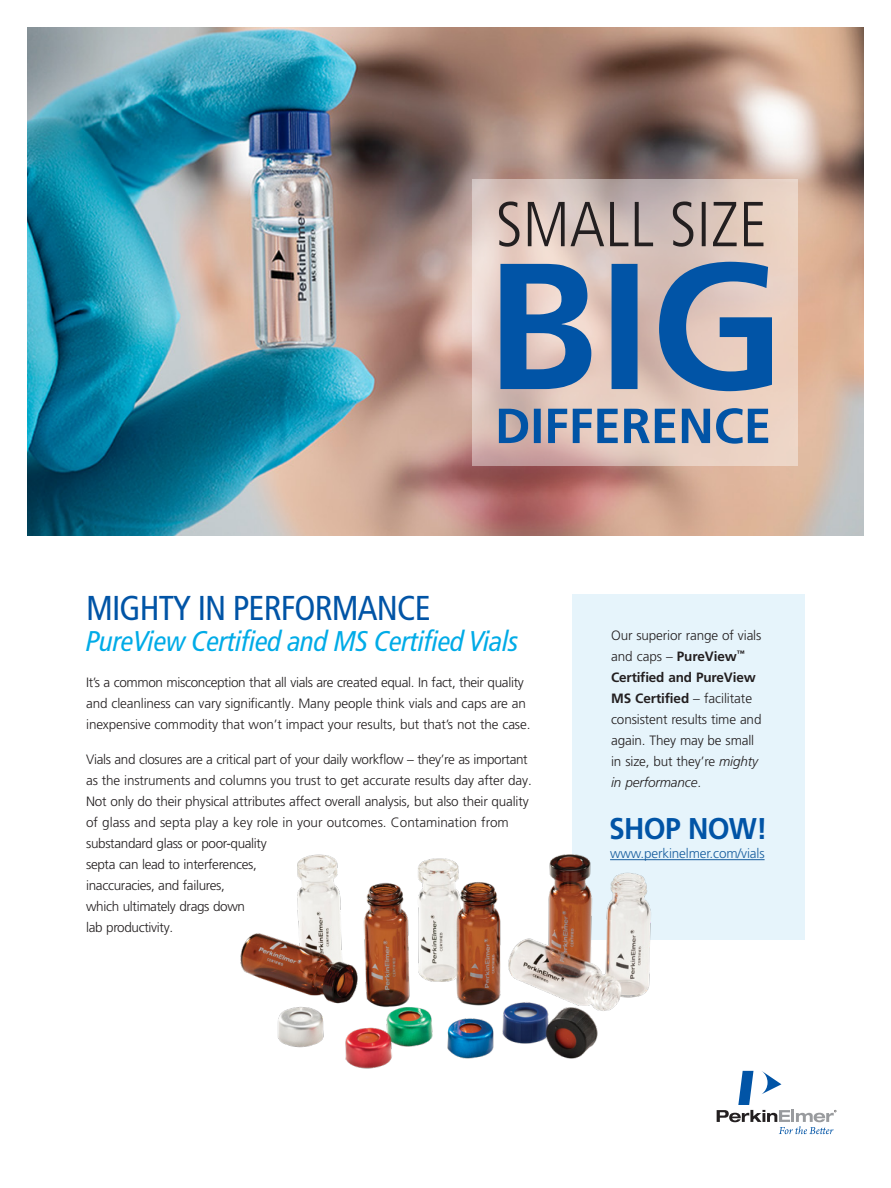
<style>
.page{position:relative;width:891px;height:1188px;background:#fff}
.page>*{position:absolute;margin:0;border:0;box-sizing:border-box;transform-origin:0 0}
.t1{font:condensed 34.5px "Frutiger LT Com";letter-spacing:-.025em;color:#0154a6}
.Intro_Sub{font:700 30px "Frutiger LT Pro";letter-spacing:-.025em;color:#0154a6;scale:.94 1}
.t2{font:italic condensed 28.5px "Frutiger LT Pro";letter-spacing:-.01em;color:#00abe7}
.Intro_Sub-2{font:300 13.5px/21px "Frutiger LT Pro";letter-spacing:-.015em;color:#231f20}
.Intro_Sub-3{font:300 13.5px "Frutiger LT Pro";letter-spacing:-.01em;color:#175d9e}
.s1{font-weight:700}
.s2{font-style:italic}
</style>
<div class="page">
<svg style="left:717px;top:1071px;width:119px;height:63px"></svg>
<div style="left:572px;top:594px;width:233px;height:346px;background:#e6f4fb"></div>
<img style="left:240px;top:854px;width:435px;height:215px">
<img style="left:27px;top:27px;width:837px;height:509px">
<svg style="left:472px;top:179px;width:326px;height:287px;background:#dec6bd"></svg>
<svg style="left:499px;top:408px;width:269px;height:36px;background:#7a92b2"></svg>
<svg style="left:500px;top:262px;width:272px;height:129px;background:#6185af"></svg>
<svg style="left:499px;top:201px;width:264px;height:46px;background:#ae9d98"></svg>
<hr style="left:610px;top:859px;width:155px;height:1px;background:#175d9e">
<p class="t1" style="left:86px;top:588px;width:346px">MIGHTY IN PERFORMANCE</p>
<p class="t2" style="left:86px;top:625px;width:434px">PureView Certified and MS Certified Vials</p>
<p class="Intro_Sub-2" style="left:86px;top:672px;width:446px">It’s a common misconception that all vials are created equal. In fact, their quality and cleanliness can vary significantly. Many people think vials and caps are an inexpensive commodity that won’t impact your results, but that’s not the case.</p>
<p class="Intro_Sub-2" style="left:86px;top:749px;width:447px">Vials and closures are a critical part of your daily workflow – they’re as important as the instruments and columns you trust to get accurate results day after day.<br>Not only do their physical attributes affect overall analysis, but also their quality of glass and septa play a key role in your outcomes. Contamination from substandard glass or poor-quality<br>septa can lead to interferences,<br>inaccuracies, and failures,<br>which ultimately drags down<br>lab productivity.</p>
<p class="Intro_Sub-2" style="left:611px;top:625px;width:152px">Our superior range of vials and caps – <span class="s1">PureView</span><sup>™<br></sup><span class="s1">Certified and PureView<br>MS Certified</span> – facilitate consistent results time and again. They may be small in size, but they’re <span class="s2">mighty in performance</span>.</p>
<p class="Intro_Sub" style="left:609px;top:811px;width:170px">SHOP NOW!</p>
<p class="Intro_Sub-3" style="left:610px;top:846px;width:156px">www.perkinelmer.com/vials</p>
</div>
